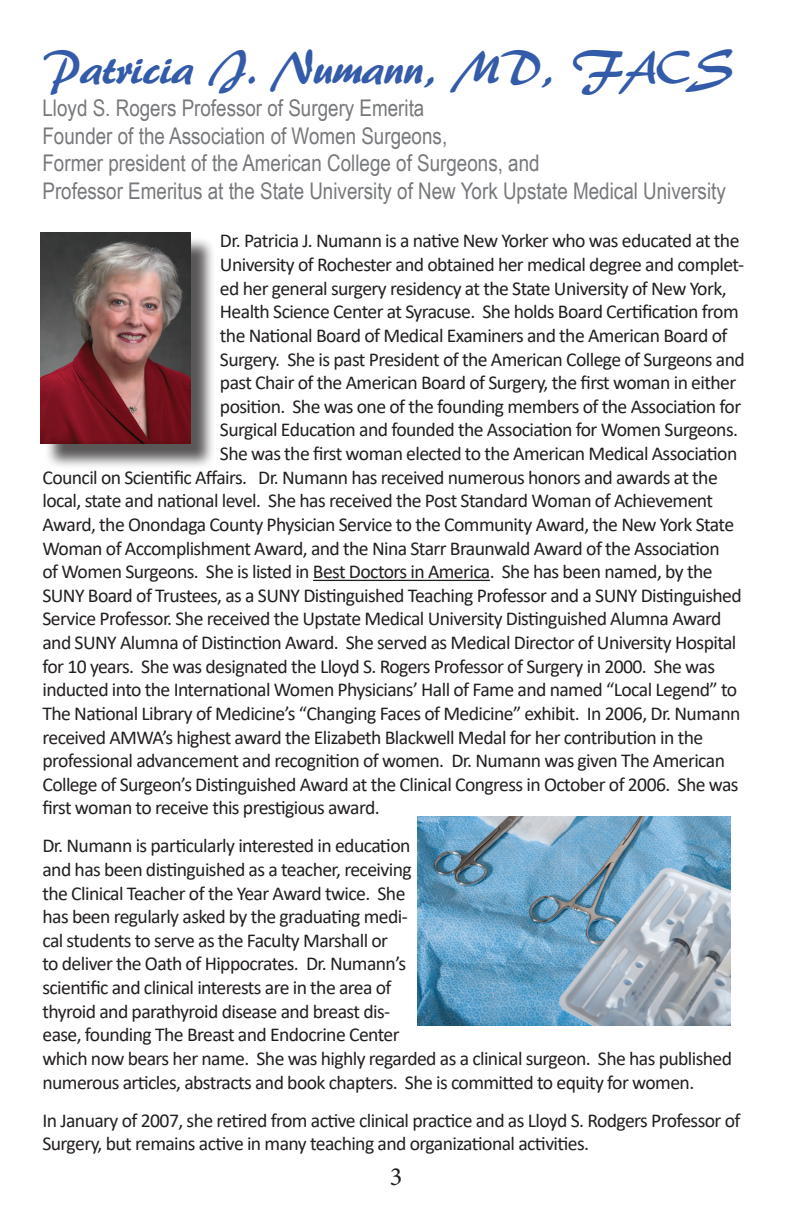
<style>
.page{position:relative;width:792px;height:1224px;background:#fff}
.page>*{position:absolute;margin:0;border:0;box-sizing:border-box;transform-origin:0 0}
.t1{font:48.2px "ARBERKLEY";letter-spacing:-.02em;color:#345ba9}
.t2{font:26.2px "Minion Pro";color:#231f20}
.t3{font:23px/27.6px "Arial Narrow";color:#76787b}
.t4{font:19.6px/23.6px "Calibri";letter-spacing:-.03em;color:#231f20}
</style>
<div class="page">
<hr style="left:313px;top:580px;width:177px;height:1px;background:#231f20">
<div style="left:44px;top:236px;width:172px;height:233px;background:#231f20;opacity:.75"></div>
<img style="left:41px;top:233px;width:150px;height:211px">
<img style="left:417px;top:816px;width:314px;height:209px">
<h1 class="t1" style="left:42px;top:38px;width:693px">Patricia J. Numann, MD, FACS</h1>
<p class="t3" style="left:42px;top:93px;width:685px">Lloyd S. Rogers Professor of Surgery Emerita<br>Founder of the Association of Women Surgeons,<br>Former president of the American College of Surgeons, and<br>Professor Emeritus at the State University of New York Upstate Medical University</p>
<p class="t4" style="left:220px;top:229px;width:521px">Dr. Patricia J. Numann is a native New Yorker who was educated at the</p>
<p class="t4" style="left:220px;top:252px;width:526px">University of Rochester and obtained her medical degree and complet-</p>
<p class="t4" style="left:220px;top:276px;width:508px">ed her general surgery residency at the State University of New York,</p>
<p class="t4" style="left:220px;top:300px;width:520px">Health Science Center at Syracuse. She holds Board Certification from</p>
<p class="t4" style="left:220px;top:323px;width:509px">the National Board of Medical Examiners and the American Board of</p>
<p class="t4" style="left:220px;top:347px;width:526px">Surgery. She is past President of the American College of Surgeons and</p>
<p class="t4" style="left:220px;top:370px;width:518px">past Chair of the American Board of Surgery, the first woman in either</p>
<p class="t4" style="left:220px;top:394px;width:523px">position. She was one of the founding members of the Association for</p>
<p class="t4" style="left:220px;top:418px;width:520px">Surgical Education and founded the Association for Women Surgeons.</p>
<p class="t4" style="left:220px;top:441px;width:519px">She was the first woman elected to the American Medical Association</p>
<p class="t4" style="left:42px;top:465px;width:677px">Council on Scientific Affairs. Dr. Numann has received numerous honors and awards at the</p>
<p class="t4" style="left:42px;top:489px;width:672px">local, state and national level. She has received the Post Standard Woman of Achievement</p>
<p class="t4" style="left:42px;top:512px;width:693px">Award, the Onondaga County Physician Service to the Community Award, the New York State</p>
<p class="t4" style="left:42px;top:536px;width:679px">Woman of Accomplishment Award, and the Nina Starr Braunwald Award of the Association</p>
<p class="t4" style="left:42px;top:559px;width:672px">of Women Surgeons. She is listed in Best Doctors in America. She has been named, by the</p>
<p class="t4" style="left:42px;top:583px;width:701px">SUNY Board of Trustees, as a SUNY Distinguished Teaching Professor and a SUNY Distinguished</p>
<p class="t4" style="left:42px;top:607px;width:681px">Service Professor. She received the Upstate Medical University Distinguished Alumna Award</p>
<p class="t4" style="left:42px;top:630px;width:696px">and SUNY Alumna of Distinction Award. She served as Medical Director of University Hospital</p>
<p class="t4" style="left:42px;top:654px;width:674px">for 10 years. She was designated the Lloyd S. Rogers Professor of Surgery in 2000. She was</p>
<p class="t4" style="left:42px;top:677px;width:696px">inducted into the International Women Physicians’ Hall of Fame and named “Local Legend” to</p>
<p class="t4" style="left:42px;top:701px;width:699px">The National Library of Medicine’s “Changing Faces of Medicine” exhibit. In 2006, Dr. Numann</p>
<p class="t4" style="left:42px;top:725px;width:662px">received AMWA’s highest award the Elizabeth Blackwell Medal for her contribution in the</p>
<p class="t4" style="left:42px;top:748px;width:684px">professional advancement and recognition of women. Dr. Numann was given The American</p>
<p class="t4" style="left:42px;top:772px;width:698px">College of Surgeon’s Distinguished Award at the Clinical Congress in October of 2006. She was</p>
<p class="t4" style="left:42px;top:796px;width:339px">first woman to receive this prestigious award.</p>
<p class="t4" style="left:42px;top:834px;width:691px">Dr. Numann is particularly interested in education<br>and has been distinguished as a teacher, receiving<br>the Clinical Teacher of the Year Award twice. She<br>has been regularly asked by the graduating medi-<br>cal students to serve as the Faculty Marshall or<br>to deliver the Oath of Hippocrates. Dr. Numann’s<br>scientific and clinical interests are in the area of<br>thyroid and parathyroid disease and breast dis-<br>ease, founding The Breast and Endocrine Center<br>which now bears her name. She was highly regarded as a clinical surgeon. She has published numerous articles, abstracts and book chapters. She is committed to equity for women.</p>
<p class="t4" style="left:42px;top:1108px;width:700px">In January of 2007, she retired from active clinical practice and as Lloyd S. Rodgers Professor of<br>Surgery, but remains active in many teaching and organizational activities.</p>
<h2 class="t2" style="left:390px;top:1159px;width:14px">3</h2>
</div>
